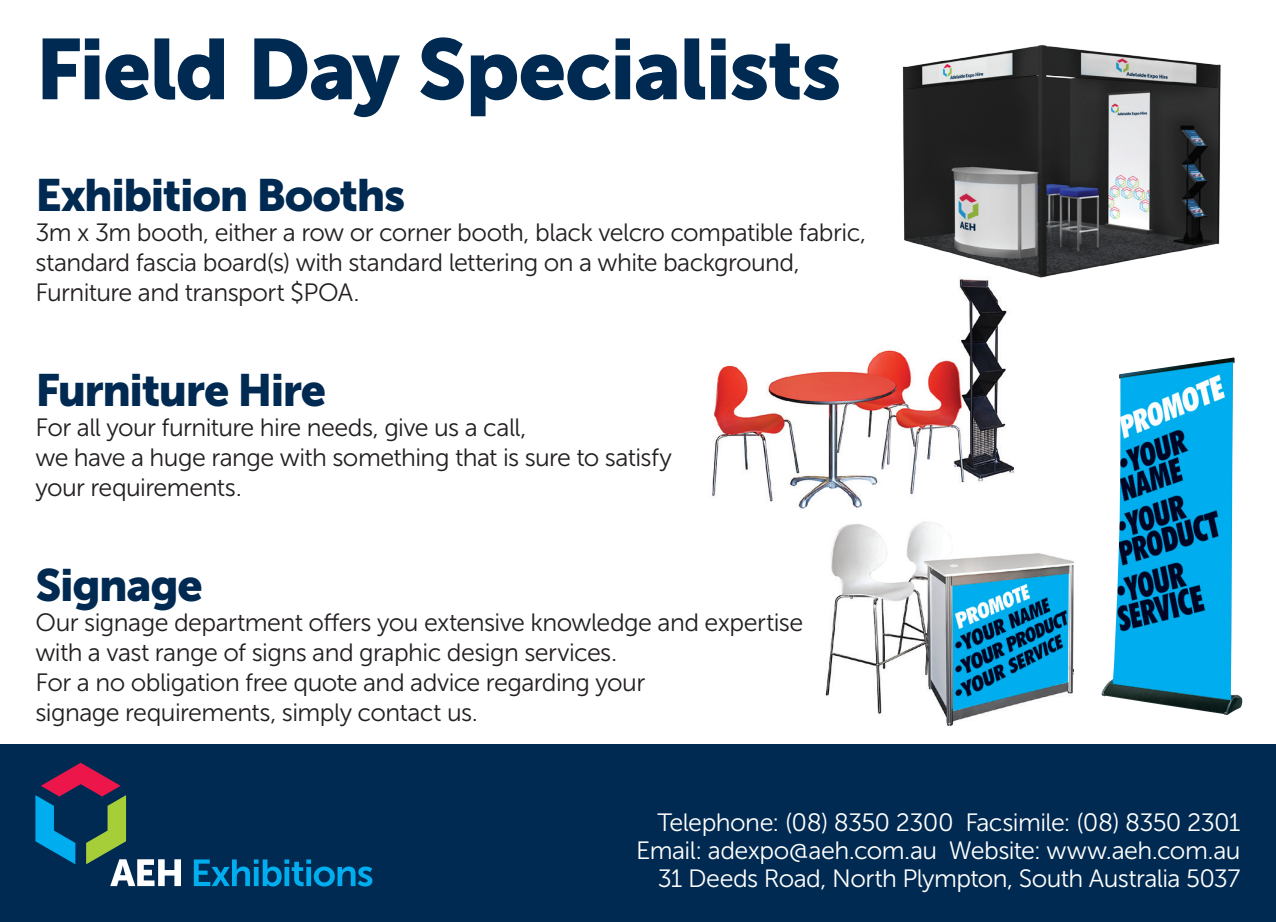
<style>
.page{position:relative;width:1276px;height:922px;background:#fff}
.page>*{position:absolute;margin:0;border:0;box-sizing:border-box;transform-origin:0 0}
.t1{font:85px "Museo Sans 900";letter-spacing:-.02em;color:#002a51}
.t2{font:45px "Museo Sans 900";letter-spacing:-.03em;color:#002a51}
.t3{font:25px/30px "Museo Sans 300";letter-spacing:-.02em;color:#231f20}
.t4{font:25px/27.5px "Museo Sans 300";letter-spacing:-.02em;color:#fff;text-align:right}
</style>
<div class="page">
<div style="left:0;top:744px;width:1276px;height:177px;background:#002a51"></div>
<img style="left:902px;top:45px;width:319px;height:233px">
<img style="left:825px;top:521px;width:249px;height:205px">
<img style="left:1101px;top:357px;width:141px;height:357px">
<img style="left:712px;top:276px;width:305px;height:233px">
<svg style="left:194px;top:859px;width:178px;height:27px"></svg>
<svg style="left:35px;top:762px;width:146px;height:123px"></svg>
<h1 class="t1" style="left:35px;top:21px;width:807px">Field Day Specialists</h1>
<h2 class="t2" style="left:35px;top:170px;width:371px">Exhibition Booths</h2>
<p class="t3" style="left:35px;top:218px;width:832px">3m x 3m booth, either a row or corner booth, black velcro compatible fabric, standard fascia board(s) with standard lettering on a white background,<br>Furniture and transport $POA.</p>
<h2 class="t2" style="left:35px;top:364px;width:292px">Furniture Hire</h2>
<p class="t3" style="left:35px;top:412px;width:638px">For all your furniture hire needs, give us a call,<br>we have a huge range with something that is sure to satisfy your requirements.</p>
<h2 class="t2" style="left:35px;top:559px;width:169px">Signage</h2>
<p class="t3" style="left:35px;top:607px;width:769px">Our signage department offers you extensive knowledge and expertise with a vast range of signs and graphic design services.<br>For a no obligation free quote and advice regarding your<br>signage requirements, simply contact us.</p>
<p class="t4" style="left:636px;top:809px;width:606px">Telephone: (08) 8350 2300 Facsimile: (08) 8350 2301<br>Email: adexpo@aeh.com.au Website: www.aeh.com.au<br>31 Deeds Road, North Plympton, South Australia 5037</p>
</div>
